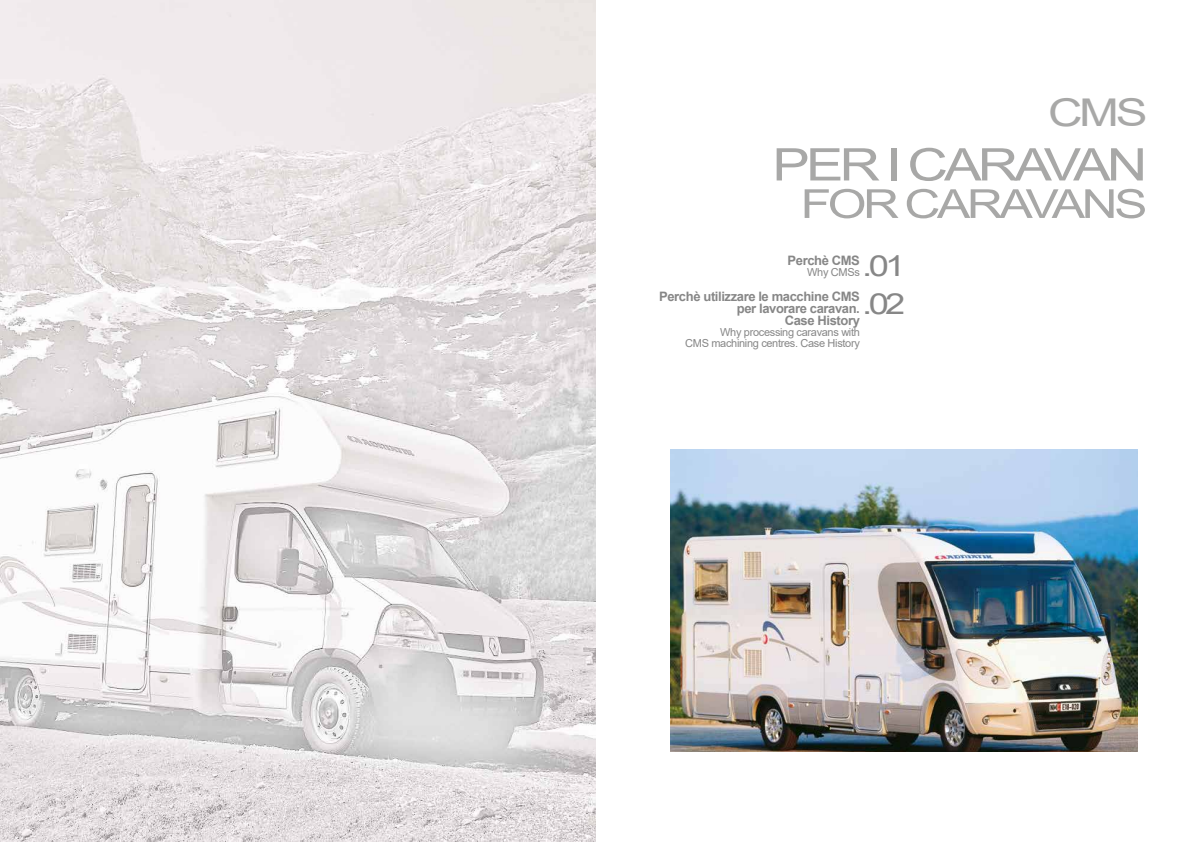
<style>
.page{position:relative;width:1191px;height:842px;background:#fff}
.page>*{position:absolute;margin:0;border:0;box-sizing:border-box;transform-origin:0 0}
.t1{font:45px "Arial";letter-spacing:-.07em;color:#a8a8a7;scale:1.25 1}
.t2{font:40px "Arial";letter-spacing:-.07em;color:#a8a8a7;scale:1.25 1}
.t3{font:38.2px "Arial";color:#a8a8a7;scale:1.25 1}
.t4{font:29px "Arial";color:#878787;scale:1.25 1}
.t5{font:700 13px/12px "Arial";letter-spacing:-.03em;color:#878787;text-align:right}
.t6{font:11px/11px "Arial";letter-spacing:-.03em;color:#878787;text-align:right}
</style>
<div class="page">
<img style="left:670px;top:449px;width:467px;height:303px">
<img style="left:0;top:0;width:595px;height:842px">
<h3 class="t3" style="left:1048px;top:86px;width:81px">CMS</h3>
<h1 class="t1" style="left:772px;top:134px;width:301px">PER I CARAVAN</h1>
<h2 class="t2" style="left:800px;top:176px;width:279px">FOR CARAVANS</h2>
<p class="t5" style="left:787px;top:255px;width:74px">Perchè CMS</p>
<p class="t6" style="left:807px;top:267px;width:54px">Why CMSs</p>
<p class="t5" style="left:659px;top:290px;width:202px">Perchè utilizzare le macchine CMS per lavorare caravan.<br>Case History</p>
<p class="t6" style="left:685px;top:326px;width:176px">Why processing caravans with<br>CMS machining centres. Case History</p>
<h3 class="t4" style="left:862px;top:245px;width:36px">.01</h3>
<h3 class="t4" style="left:862px;top:284px;width:36px">.02</h3>
</div>
